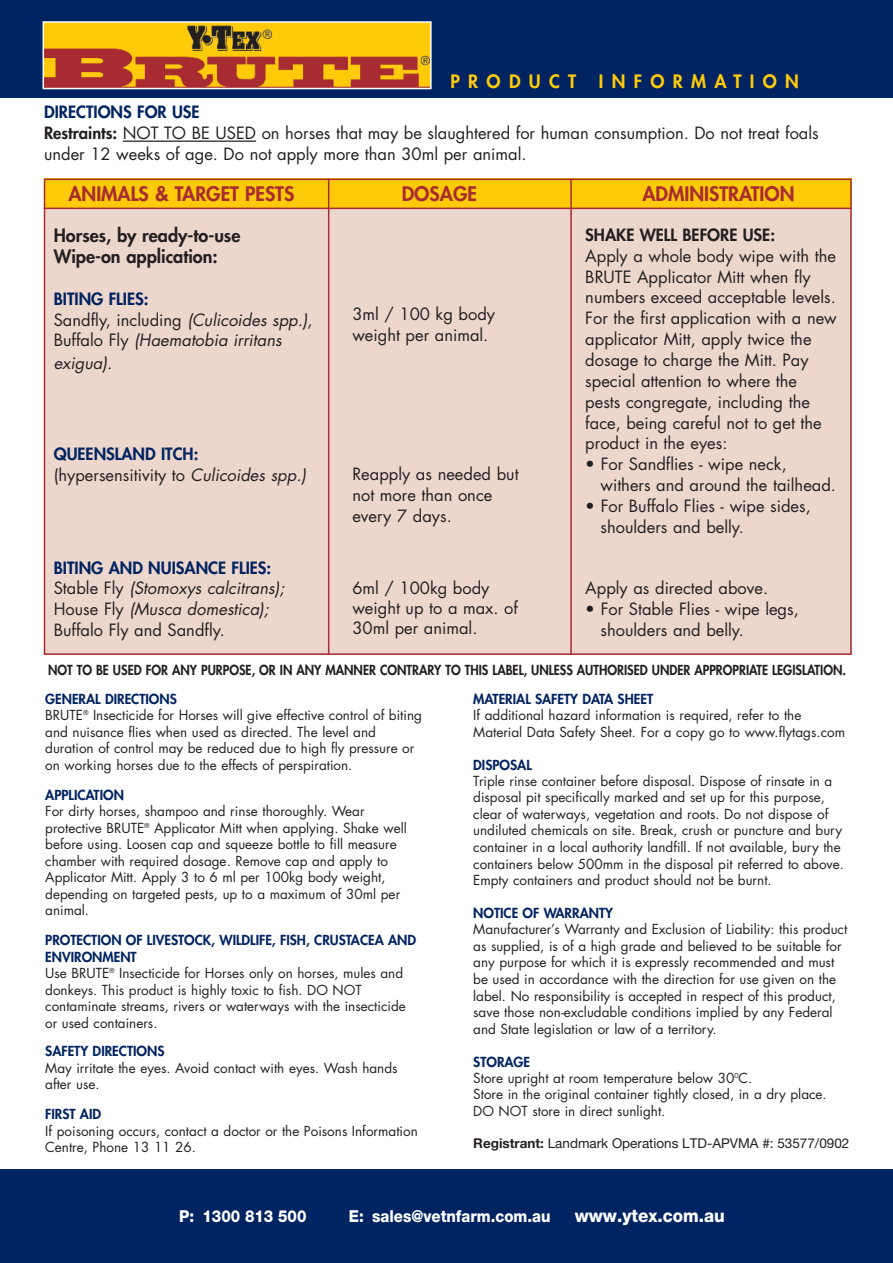
<style>
.page{position:relative;width:893px;height:1263px;background:#fff}
.page>*{position:absolute;margin:0;border:0;box-sizing:border-box;transform-origin:0 0}
.t1{font:800 19.5px "Futura";color:#a72b30}
.t2{font:800 18px/20.9px "Futura";color:#231f20}
.t3{font:800 18px "Futura";letter-spacing:.46em;color:#feca0a}
.t4{font:800 18px "Helvetica Neue LT Std";color:#fff;scale:.94 1}
.t5{font:16.5px/20.9px "Futura";color:#231f20}
.t6{font:italic 16.5px/20.9px "Futura";color:#231f20}
.t7{font:800 16.5px "Helvetica Neue LT Std";color:#fff;scale:.91 1}
.t8{font:800 16.5px "Futura";color:#231f20}
.t9{font:13.5px/16.5px "Futura";color:#231f20}
.t10{font:800 13.5px "Futura";color:#231f20;scale:.92 1}
.t11{font:800 13.5px "Futura";color:#002361}
.t12{font:13.5px "Helvetica Neue LT Std";color:#231f20}
.s1{font-weight:800;color:#002361}
.s2{font-weight:800}
.s3{font-weight:800;font-style:normal;color:#002361}
.s4{font-style:normal}
.s5{font-style:italic}
.s6{font-weight:700}
</style>
<div class="page">
<div style="left:0;top:1169px;width:893px;height:94px;background:#002361"></div>
<div style="left:0;top:0;width:893px;height:98px;background:#002361"></div>
<hr style="left:123px;top:141px;width:133px;height:1px;background:#231f20">
<div style="left:44px;top:179px;width:808px;height:29px;background:#feca0a"></div>
<div style="left:44px;top:208px;width:808px;height:447px;background:#edd7cd"></div>
<hr style="left:328px;top:179px;width:1px;height:476px;background:#a72b30">
<hr style="left:44px;top:208px;width:808px;height:1px;background:#a72b30">
<hr style="left:570px;top:179px;width:2px;height:476px;background:#a72b30">
<img style="left:46px;top:24px;width:383px;height:62px">
<div style="left:43px;top:21px;width:389px;height:68px;border:2px solid #fff"></div>
<h2 class="t3" style="left:450px;top:72px;width:350px">PRODUCT INFORMATION</h2>
<p class="t5" style="left:44px;top:102px;width:776px"><span class="s1">DIRECTIONS FOR USE<br></span><span class="s2">Restraints:</span> NOT TO BE USED on horses that may be slaughtered for human consumption. Do not treat foals under 12 weeks of age. Do not apply more than 30ml per animal.</p>
<h1 class="t1" style="left:68px;top:185px;width:227px">ANIMALS &amp; TARGET PESTS</h1>
<h1 class="t1" style="left:402px;top:185px;width:77px">DOSAGE</h1>
<h1 class="t1" style="left:642px;top:185px;width:154px">ADMINISTRATION</h1>
<h2 class="t2" style="left:54px;top:226px;width:188px">Horses, by ready-to-use<br>Wipe-on application:</h2>
<p class="t6" style="left:54px;top:290px;width:260px"><span class="s3">BITING FLIES:<br></span><span class="s4">Sandfly, including</span> (Culicoides spp.),<br><span class="s4">Buffalo Fly</span> (Haematobia irritans</p>
<p class="t6" style="left:54px;top:354px;width:60px">exigua).</p>
<p class="t8" style="left:585px;top:227px;width:191px">SHAKE WELL BEFORE USE:</p>
<p class="t5" style="left:585px;top:247px;width:253px">Apply a whole body wipe with the<br>BRUTE Applicator Mitt when fly numbers exceed acceptable levels.<br>For the first application with a new applicator Mitt, apply twice the dosage to charge the Mitt. Pay special attention to where the<br>pests congregate, including the face, being careful not to get the product in the eyes:</p>
<p class="t5" style="left:600px;top:455px;width:237px;text-indent:-15px">• For Sandflies - wipe neck, withers and around the tailhead.</p>
<p class="t5" style="left:600px;top:497px;width:212px;text-indent:-15px">• For Buffalo Flies - wipe sides, shoulders and belly.</p>
<p class="t5" style="left:352px;top:305px;width:144px">3ml / 100 kg body weight per animal.</p>
<p class="t5" style="left:54px;top:445px;width:254px"><span class="s1">QUEENSLAND ITCH: </span>(hypersensitivity to <span class="s5">Culicoides spp.)</span></p>
<p class="t5" style="left:352px;top:465px;width:168px">Reapply as needed but not more than once every 7 days.</p>
<p class="t5" style="left:54px;top:558px;width:232px"><span class="s1">BITING AND NUISANCE FLIES:<br></span>Stable Fly <span class="s5">(Stomoxys calcitrans);<br></span>House Fly <span class="s5">(Musca domestica);<br></span>Buffalo Fly and Sandfly.</p>
<p class="t5" style="left:585px;top:579px;width:184px">Apply as directed above.</p>
<p class="t5" style="left:600px;top:600px;width:200px;text-indent:-15px">• For Stable Flies - wipe legs, shoulders and belly.</p>
<p class="t10" style="left:48px;top:663px;width:869px">NOT TO BE USED FOR ANY PURPOSE, OR IN ANY MANNER CONTRARY TO THIS LABEL, UNLESS AUTHORISED UNDER APPROPRIATE LEGISLATION.</p>
<p class="t5" style="left:352px;top:580px;width:167px;line-height:19.6px">6ml / 100kg body weight up to a max. of<br>30ml per animal.</p>
<p class="t9" style="left:45px;top:692px;width:378px"><span class="s1">GENERAL DIRECTIONS<br></span>BRUTE<sup>®</sup> Insecticide for Horses will give effective control of biting and nuisance flies when used as directed. The level and duration of control may be reduced due to high fly pressure or on working horses due to the effects of perspiration.</p>
<p class="t11" style="left:45px;top:788px;width:80px">APPLICATION</p>
<p class="t9" style="left:45px;top:804px;width:363px">For dirty horses, shampoo and rinse thoroughly. Wear protective BRUTE<sup>®</sup> Applicator Mitt when applying. Shake well before using. Loosen cap and squeeze bottle to fill measure chamber with required dosage. Remove cap and apply to Applicator Mitt. Apply 3 to 6 ml per 100kg body weight, depending on targeted pests, up to a maximum of 30ml per animal.</p>
<p class="t9" style="left:45px;top:933px;width:372px"><span class="s1">PROTECTION OF LIVESTOCK, WILDLIFE, FISH, CRUSTACEA AND ENVIRONMENT<br></span>Use BRUTE<sup>®</sup> Insecticide for Horses only on horses, mules and donkeys. This product is highly toxic to fish. DO NOT contaminate streams, rivers or waterways with the insecticide or used containers.</p>
<p class="t11" style="left:45px;top:1045px;width:121px">SAFETY DIRECTIONS</p>
<p class="t9" style="left:45px;top:1061px;width:354px">May irritate the eyes. Avoid contact with eyes. Wash hands after use.</p>
<p class="t11" style="left:45px;top:1108px;width:57px">FIRST AID</p>
<p class="t9" style="left:45px;top:1124px;width:374px">If poisoning occurs, contact a doctor or the Poisons Information<br>Centre, Phone 13 11 26.</p>
<p class="t11" style="left:473px;top:692px;width:181px">MATERIAL SAFETY DATA SHEET</p>
<p class="t9" style="left:473px;top:708px;width:373px;line-height:17px">If additional hazard information is required, refer to the<br>Material Data Safety Sheet. For a copy go to www.flytags.com</p>
<p class="t11" style="left:473px;top:758px;width:60px">DISPOSAL</p>
<p class="t9" style="left:473px;top:774px;width:372px">Triple rinse container before disposal. Dispose of rinsate in a disposal pit specifically marked and set up for this purpose, clear of waterways, vegetation and roots. Do not dispose of undiluted chemicals on site. Break, crush or puncture and bury container in a local authority landfill. If not available, bury the containers below 500mm in the disposal pit referred to above.<br>Empty containers and product should not be burnt.</p>
<p class="t11" style="left:473px;top:907px;width:141px">NOTICE OF WARRANTY</p>
<p class="t9" style="left:473px;top:922px;width:375px">Manufacturer’s Warranty and Exclusion of Liability: this product as supplied, is of a high grade and believed to be suitable for any purpose for which it is expressly recommended and must be used in accordance with the direction for use given on the label. No responsibility is accepted in respect of this product, save those non-excludable conditions implied by any Federal and State legislation or law of a territory.</p>
<p class="t9" style="left:473px;top:1055px;width:355px"><span class="s1">STORAGE<br></span>Store upright at room temperature below 30<sup>0</sup>C.<br>Store in the original container tightly closed, in a dry place.<br>DO NOT store in direct sunlight.</p>
<p class="t12" style="left:473px;top:1135px;width:378px"><span class="s6">Registrant:</span> Landmark Operations LTD-APVMA #: 53577/0902</p>
<p class="t7" style="left:179px;top:1206px;width:142px">P: 1300 813 500</p>
<p class="t7" style="left:349px;top:1206px;width:223px">E: sales@vetnfarm.com.au</p>
<h2 class="t4" style="left:575px;top:1204px;width:161px">www.ytex.com.au</h2>
</div>
